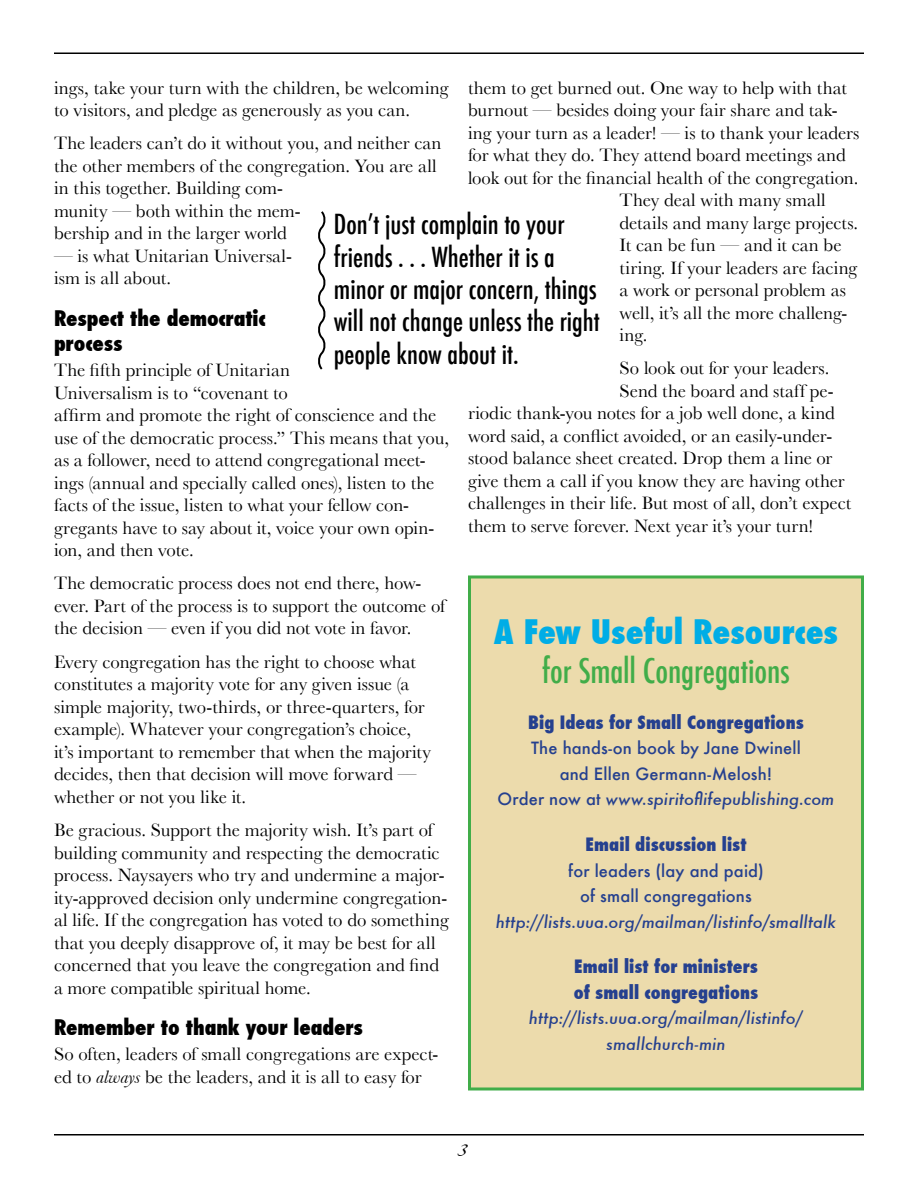
<style>
.page{position:relative;width:918px;height:1188px;background:#fff}
.page>*{position:absolute;margin:0;border:0;box-sizing:border-box;transform-origin:0 0}
.t1{font:500 condensed 33px "Futura";letter-spacing:-.005em;color:#41ad49}
.t2{font:800 condensed 33px "Futura";color:#00ade6}
.t3{font:500 condensed 27px/32.4px "Futura";color:#000}
.t4{font:800 condensed 21px/25.2px "Futura";letter-spacing:-.005em;color:#000}
.t5{font:21px "Zapfino";color:#000}
.t6{font:18.75px/22.5px "Baskerville";color:#000}
.t7{font:800 condensed 18px/25.5px "Futura";letter-spacing:.005em;color:#25408f}
.t8{font:500 16.5px/25.5px "Futura";letter-spacing:.01em;color:#25408f;text-align:center}
.t9{font:italic 500 16.5px/25.5px "Futura";letter-spacing:.005em;color:#25408f;text-align:center}
.s1{font-style:italic}
</style>
<div class="page">
<hr style="left:54px;top:1134px;width:810px;height:2px;background:#000">
<hr style="left:54px;top:52px;width:810px;height:2px;background:#000">
<svg style="left:318px;top:211px;width:8px;height:159px"></svg>
<div style="left:470px;top:577px;width:392px;height:512px;background:#ecdbac"></div>
<div style="left:468px;top:575px;width:396px;height:515px;border:3px solid #41ad49"></div>
<p class="t6" style="left:468px;top:76px;width:380px">them to get burned out. One way to help with that</p>
<p class="t6" style="left:468px;top:99px;width:371px">burnout — besides doing your fair share and tak-</p>
<p class="t6" style="left:468px;top:121px;width:393px">ing your turn as a leader! — is to thank your leaders</p>
<p class="t6" style="left:468px;top:144px;width:379px">for what they do. They attend board meetings and</p>
<p class="t6" style="left:468px;top:166px;width:392px">look out for the financial health of the congregation.</p>
<p class="t6" style="left:620px;top:189px;width:208px">They deal with many small</p>
<p class="t6" style="left:620px;top:211px;width:240px">details and many large projects.</p>
<p class="t6" style="left:620px;top:234px;width:223px">It can be fun — and it can be</p>
<p class="t6" style="left:620px;top:256px;width:239px">tiring. If your leaders are facing</p>
<p class="t6" style="left:620px;top:279px;width:228px">a work or personal problem as</p>
<p class="t6" style="left:620px;top:301px;width:229px">well, it’s all the more challeng-</p>
<p class="t6" style="left:620px;top:324px;width:29px">ing.</p>
<p class="t6" style="left:620px;top:357px;width:211px">So look out for your leaders.</p>
<p class="t6" style="left:620px;top:379px;width:216px">Send the board and staff pe-</p>
<p class="t6" style="left:468px;top:402px;width:368px">riodic thank-you notes for a job well done, a kind</p>
<p class="t6" style="left:468px;top:424px;width:366px">word said, a conflict avoided, or an easily-under-</p>
<p class="t6" style="left:468px;top:447px;width:366px">stood balance sheet created. Drop them a line or</p>
<p class="t6" style="left:468px;top:469px;width:378px">give them a call if you know they are having other</p>
<p class="t6" style="left:468px;top:492px;width:385px">challenges in their life. But most of all, don’t expect</p>
<p class="t6" style="left:468px;top:514px;width:347px">them to serve forever. Next year it’s your turn!</p>
<p class="t6" style="left:54px;top:76px;width:396px">ings, take your turn with the children, be welcoming to visitors, and pledge as generously as you can.</p>
<p class="t6" style="left:54px;top:132px;width:389px">The leaders can’t do it without you, and neither can the other members of the congregation. You are all in this together. Building com-<br>munity — both within the mem-<br>bership and in the larger world</p>
<p class="t6" style="left:54px;top:244px;width:239px">— is what Unitarian Universal&shy;ism is all about.</p>
<p class="t4" style="left:54px;top:306px;width:213px">Respect the democratic process</p>
<p class="t6" style="left:54px;top:359px;width:397px">The fifth principle of Unitarian<br>Universalism is to “covenant to<br>affirm and promote the right of conscience and the use of the democratic process.” This means that you, as a follower, need to attend congregational meet&shy;ings (annual and specially called ones), listen to the facts of the issue, listen to what your fellow con&shy;gregants have to say about it, voice your own opin&shy;ion, and then vote.</p>
<p class="t6" style="left:54px;top:572px;width:393px">The democratic process does not end there, how&shy;ever. Part of the process is to support the outcome of the decision — even if you did not vote in favor.</p>
<p class="t6" style="left:54px;top:650px;width:379px">Every congregation has the right to choose what constitutes a majority vote for any given issue (a simple majority, two-thirds, or three-quarters, for example). Whatever your congregation’s choice, it’s important to remember that when the majority decides, then that decision will move forward — whether or not you like it.</p>
<p class="t6" style="left:54px;top:819px;width:396px">Be gracious. Support the majority wish. It’s part of building community and respecting the democratic process. Naysayers who try and undermine a major&shy;ity-approved decision only undermine congregation&shy;al life. If the congregation has voted to do something that you deeply disapprove of, it may be best for all concerned that you leave the congregation and find a more compatible spiritual home.</p>
<p class="t4" style="left:54px;top:1015px;width:311px">Remember to thank your leaders</p>
<p class="t6" style="left:54px;top:1043px;width:386px">So often, leaders of small congregations are expect&shy;ed to <span class="s1">always</span> be the leaders, and it is all to easy for</p>
<h2 class="t3" style="left:334px;top:208px;width:267px">Don’t just complain to your friends . . . Whether it is a minor or major concern, things will not change unless the right people know about it.</h2>
<h1 class="t2" style="left:494px;top:609px;width:346px">A Few Useful Resources</h1>
<h1 class="t1" style="left:542px;top:650px;width:249px">for Small Congregations</h1>
<p class="t7" style="left:528px;top:710px;width:277px">Big Ideas for Small Congregations</p>
<p class="t8" style="left:498px;top:735px;width:338px">The hands-on book by Jane Dwinell<br>and Ellen Germann-Melosh!<br>Order now at <span class="s1">www.spiritoflifepublishing.com</span></p>
<p class="t7" style="left:585px;top:832px;width:163px">Email discussion list</p>
<p class="t8" style="left:568px;top:858px;width:197px">for leaders (lay and paid) of small congregations</p>
<p class="t9" style="left:496px;top:909px;width:342px">http://lists.uua.org/mailman/listinfo/smalltalk</p>
<p class="t7" style="left:574px;top:954px;width:186px">Email list for ministers of small congregations</p>
<p class="t9" style="left:529px;top:1005px;width:276px">http://lists.uua.org/mailman/listinfo/ smallchurch-min</p>
<p class="t5" style="left:450px;top:1148px;width:15px">³</p>
</div>
